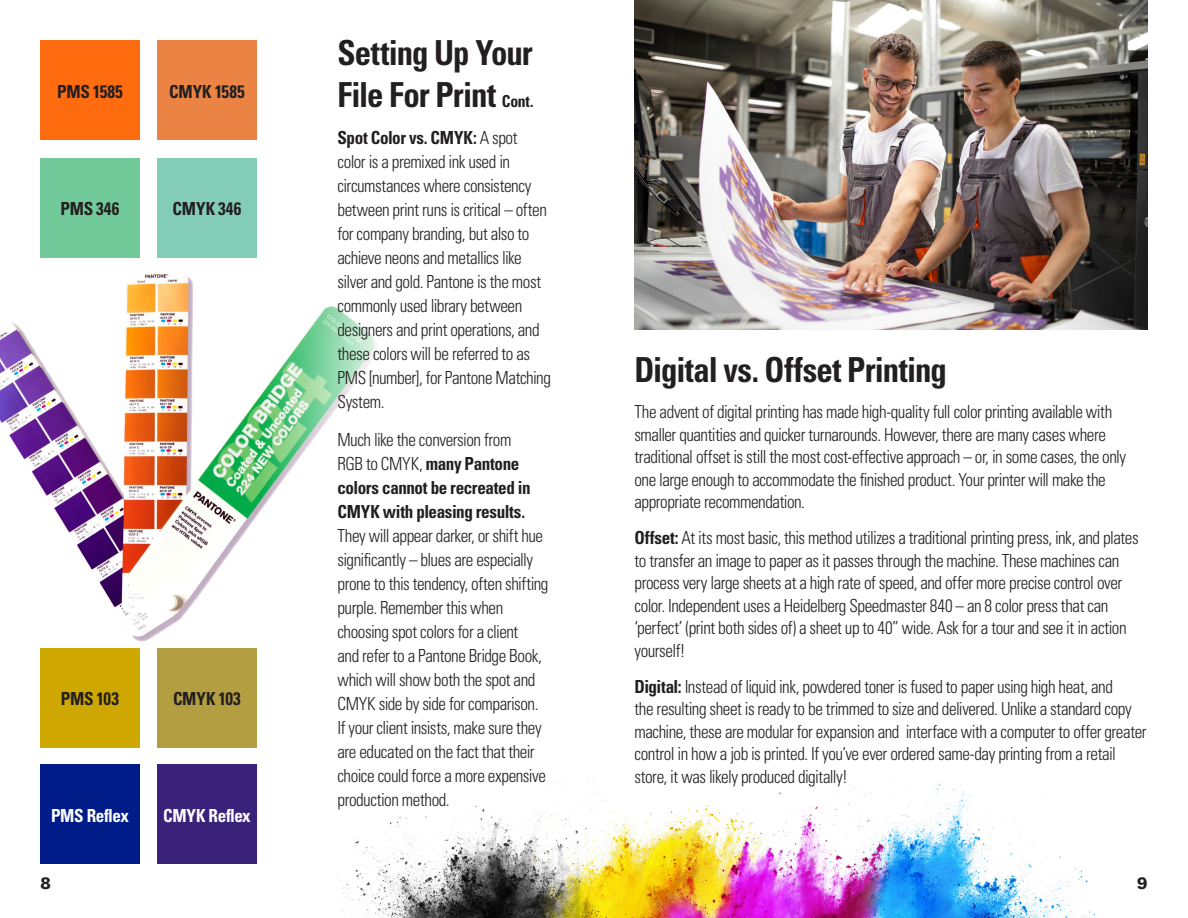
<style>
.page{position:relative;width:1188px;height:918px;background:#fff}
.page>*{position:absolute;margin:0;border:0;box-sizing:border-box;transform-origin:0 0}
.t1{font:700 condensed 34.5px/41.4px "Univers LT Std";letter-spacing:-.025em;color:#231f20;scale:.95 1}
.t2{font:300 condensed 18px/24px "Univers LT Std";letter-spacing:-.025em;color:#231f20;scale:.95 1}
.t3{font:700 condensed 18px "Univers LT Std";color:#231f20;scale:.95 1}
.t4{font:700 condensed 18px "Univers LT Std";letter-spacing:-.015em;color:#fff;scale:.95 1}
.t5{font:900 16.5px "Univers LT Std";color:#231f20;scale:.95 1}
.s1{font-size:16.5px}
.s2{font-weight:700}
</style>
<div class="page">
<img style="left:0;top:273px;width:375px;height:369px">
<img style="left:340px;top:782px;width:756px;height:136px">
<div style="left:40px;top:40px;width:100px;height:100px;background:#ff6b0f"></div>
<div style="left:40px;top:158px;width:100px;height:99px;background:#72c99a"></div>
<div style="left:40px;top:648px;width:100px;height:99px;background:#cea700"></div>
<div style="left:40px;top:765px;width:100px;height:99px;background:#001c88"></div>
<div style="left:157px;top:40px;width:99px;height:100px;background:#ea8344"></div>
<div style="left:157px;top:158px;width:99px;height:99px;background:#83cdb7"></div>
<div style="left:157px;top:648px;width:99px;height:99px;background:#b49e42"></div>
<div style="left:157px;top:765px;width:99px;height:99px;background:#3a227b"></div>
<img style="left:634px;top:0;width:513px;height:329px">
<p class="t3" style="left:57px;top:80px;width:71px">PMS 1585</p>
<p class="t3" style="left:61px;top:197px;width:63px">PMS 346</p>
<p class="t3" style="left:169px;top:80px;width:81px">CMYK 1585</p>
<p class="t3" style="left:173px;top:197px;width:74px">CMYK 346</p>
<p class="t3" style="left:61px;top:688px;width:63px">PMS 103</p>
<p class="t3" style="left:173px;top:688px;width:73px">CMYK 103</p>
<p class="t4" style="left:51px;top:804px;width:84px">PMS Reflex</p>
<p class="t4" style="left:163px;top:804px;width:94px">CMYK Reflex</p>
<p class="t1" style="left:338px;top:32px;width:208px">Setting Up Your<br>File For Print <span class="s1">Cont.</span></p>
<p class="t2" style="left:338px;top:126px;width:226px"><span class="s2">Spot Color vs. CMYK:</span> A spot<br>color is a premixed ink used in circumstances where consistency between print runs is critical – often for company branding, but also to achieve neons and metallics like silver and gold. Pantone is the most commonly used library between designers and print operations, and these colors will be referred to as<br>PMS [number], for Pantone Matching<br>System.</p>
<p class="t2" style="left:338px;top:428px;width:224px">Much like the conversion from<br>RGB to CMYK, <span class="s2">many Pantone colors cannot be recreated in<br>CMYK with pleasing results.<br></span>They will appear darker, or shift hue significantly – blues are especially prone to this tendency, often shifting purple. Remember this when choosing spot colors for a client<br>and refer to a Pantone Bridge Book, which will show both the spot and<br>CMYK side by side for comparison.<br>If your client insists, make sure they are educated on the fact that their choice could force a more expensive production method.</p>
<p class="t1" style="left:635px;top:349px;width:330px">Digital vs. Offset Printing</p>
<p class="t2" style="left:635px;top:401px;width:519px;line-height:22.5px">The advent of digital printing has made high-quality full color printing available with smaller quantities and quicker turnarounds. However, there are many cases where traditional offset is still the most cost-effective approach – or, in some cases, the only one large enough to accommodate the finished product. Your printer will make the appropriate recommendation.</p>
<p class="t2" style="left:635px;top:527px;width:532px;line-height:22.5px"><span class="s2">Offset:</span> At its most basic, this method utilizes a traditional printing press, ink, and plates to transfer an image to paper as it passes through the machine. These machines can process very large sheets at a high rate of speed, and offer more precise control over color. Independent uses a Heidelberg Speedmaster 840 – an 8 color press that can ‘perfect’ (print both sides of) a sheet up to 40” wide. Ask for a tour and see it in action yourself!</p>
<p class="t2" style="left:635px;top:675px;width:541px;line-height:22.5px"><span class="s2">Digital:</span> Instead of liquid ink, powdered toner is fused to paper using high heat, and<br>the resulting sheet is ready to be trimmed to size and delivered. Unlike a standard copy machine, these are modular for expansion and interface with a computer to offer greater control in how a job is printed. If you’ve ever ordered same-day printing from a retail store, it was likely produced digitally!</p>
<p class="t5" style="left:40px;top:873px;width:13px">8</p>
<p class="t5" style="left:1137px;top:873px;width:13px">9</p>
</div>
